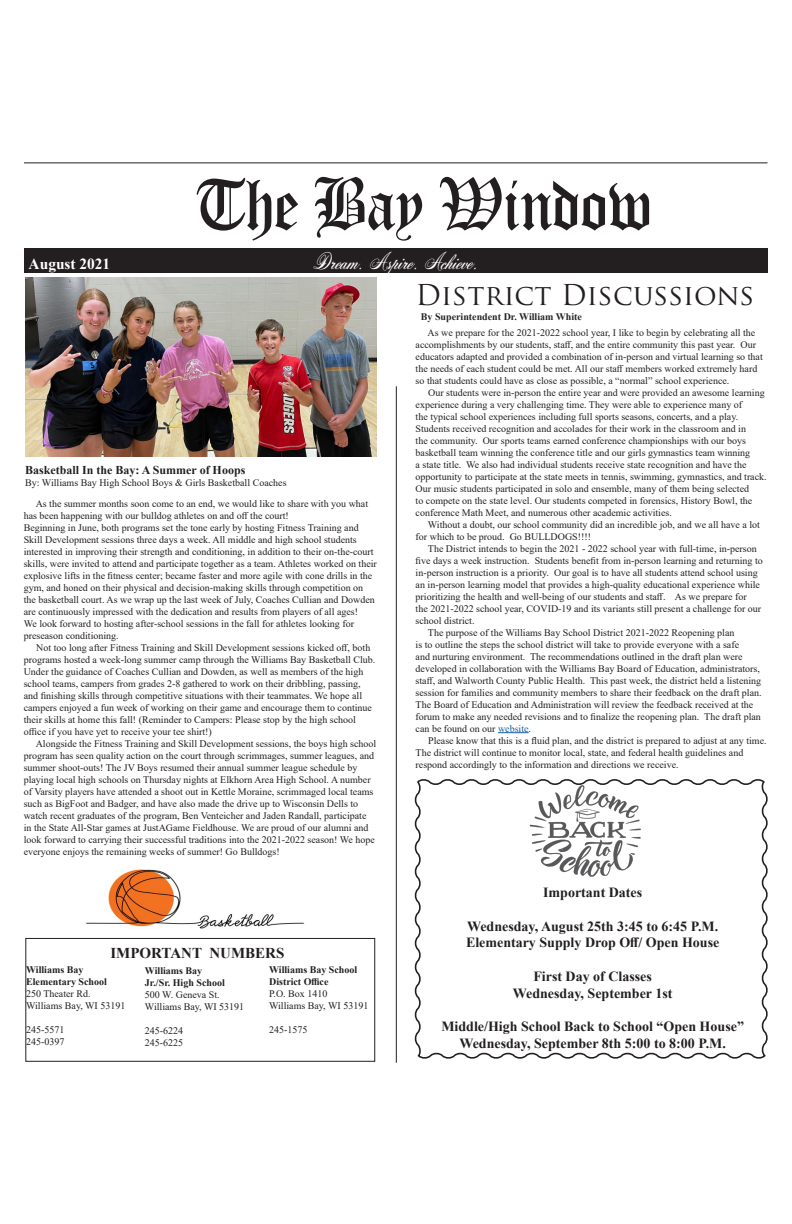
<style>
.page{position:relative;width:792px;height:1224px;background:#fff}
.page>*{position:absolute;margin:0;border:0;box-sizing:border-box;transform-origin:0 0}
.t1{font:72.6px "Old English Text";letter-spacing:-.025em;color:#231f20;scale:.91 1}
.t2{font:28px "Trajan Pro";letter-spacing:.01em;color:#231f20}
.t3{font:22px "Acroterion JF";color:#fff}
.t4{font:700 15.4px "Times New Roman";color:#fff}
.t5{font:700 15px "Times New Roman";color:#231f20}
.t6{font:700 14px "Times New Roman";color:#231f20}
.t7{font:700 12px "Times New Roman";color:#231f20}
.t8{font:10px/12px "Times New Roman";color:#231f20}
.t9{font:700 10px/12px "Times New Roman";color:#231f20}
.t10{font:700 10px "Times New Roman";color:#262324}
.s1{color:#175d9e}
</style>
<div class="page">
<hr style="left:24px;top:162px;width:744px;height:1px;background:#231f20">
<div style="left:24px;top:248px;width:744px;height:25px;background:#231f20"></div>
<hr style="left:396px;top:386px;width:1px;height:677px;background:#231f20">
<img style="left:25px;top:278px;width:352px;height:178px">
<div style="left:25px;top:938px;width:350px;height:124px;border:1px solid #231f20"></div>
<img style="left:86px;top:869px;width:219px;height:59px">
<hr style="left:498px;top:732px;width:31px;height:1px;background:#175d9e">
<svg style="left:414px;top:779px;width:354px;height:280px"></svg>
<p class="t1" style="left:194px;top:158px;width:504px">The Bay Window</p>
<p class="t4" style="left:29px;top:252px;width:83px">August 2021</p>
<p class="t3" style="left:313px;top:247px;width:166px">Dream. Aspire. Achieve.</p>
<p class="t2" style="left:416px;top:277px;width:340px">District Discussions</p>
<p class="t10" style="left:421px;top:309px;width:163px">By Superintendent Dr. William White</p>
<p class="t7" style="left:25px;top:462px;width:222px">Basketball In the Bay: A Summer of Hoops</p>
<p class="t8" style="left:25px;top:477px;width:263px">By: Williams Bay High School Boys &amp; Girls Basketball Coaches</p>
<p class="t8" style="left:24px;top:497px;width:346px;text-indent:12px">As the summer months soon come to an end, we would like to share with you what has been happening with our bulldog athletes on and off the court!</p>
<p class="t8" style="left:24px;top:521px;width:355px">Beginning in June, both programs set the tone early by hosting Fitness Training and Skill Development sessions three days a week. All middle and high school students interested in improving their strength and conditioning, in addition to their on-the-court skills, were invited to attend and participate together as a team. Athletes worked on their explosive lifts in the fitness center; became faster and more agile with cone drills in the gym, and honed on their physical and decision-making skills through competition on the basketball court. As we wrap up the last week of July, Coaches Cullian and Dowden are continuously impressed with the dedication and results from players of all ages!<br>We look forward to hosting after-school sessions in the fall for athletes looking for preseason conditioning.</p>
<p class="t8" style="left:24px;top:641px;width:353px;text-indent:13px">Not too long after Fitness Training and Skill Development sessions kicked off, both programs hosted a week-long summer camp through the Williams Bay Basketball Club.<br>Under the guidance of Coaches Cullian and Dowden, as well as members of the high school teams, campers from grades 2-8 gathered to work on their dribbling, passing, and finishing skills through competitive situations with their teammates. We hope all campers enjoyed a fun week of working on their game and encourage them to continue their skills at home this fall! (Reminder to Campers: Please stop by the high school office if you have yet to receive your tee shirt!)</p>
<p class="t8" style="left:24px;top:737px;width:354px;text-indent:12px">Alongside the Fitness Training and Skill Development sessions, the boys high school program has seen quality action on the court through scrimmages, summer leagues, and summer shoot-outs! The JV Boys resumed their annual summer league schedule by playing local high schools on Thursday nights at Elkhorn Area High School. A number of Varsity players have attended a shoot out in Kettle Moraine, scrimmaged local teams such as BigFoot and Badger, and have also made the drive up to Wisconsin Dells to watch recent graduates of the program, Ben Venteicher and Jaden Randall, participate in the State All-Star games at JustAGame Fieldhouse. We are proud of our alumni and look forward to carrying their successful traditions into the 2021-2022 season! We hope everyone enjoys the remaining weeks of summer! Go Bulldogs!</p>
<p class="t5" style="left:110px;top:942px;width:175px">IMPORTANT NUMBERS</p>
<p class="t9" style="left:26px;top:964px;width:59px">Williams Bay</p>
<p class="t9" style="left:26px;top:976px;width:82px">Elementary School</p>
<p class="t8" style="left:26px;top:988px;width:66px">250 Theater Rd.</p>
<p class="t8" style="left:26px;top:1000px;width:101px">Williams Bay, WI 53191</p>
<p class="t8" style="left:26px;top:1024px;width:40px">245-5571</p>
<p class="t8" style="left:26px;top:1036px;width:40px">245-0397</p>
<p class="t9" style="left:145px;top:964px;width:59px">Williams Bay</p>
<p class="t9" style="left:145px;top:976px;width:81px">Jr./Sr. High School</p>
<p class="t8" style="left:145px;top:988px;width:76px">500 W. Geneva St.</p>
<p class="t8" style="left:145px;top:1000px;width:101px">Williams Bay, WI 53191</p>
<p class="t8" style="left:145px;top:1024px;width:40px">245-6224</p>
<p class="t8" style="left:145px;top:1036px;width:40px">245-6225</p>
<p class="t9" style="left:269px;top:964px;width:90px">Williams Bay School<br>District Office</p>
<p class="t8" style="left:269px;top:988px;width:60px">P.O. Box 1410</p>
<p class="t8" style="left:269px;top:1000px;width:101px">Williams Bay, WI 53191</p>
<p class="t8" style="left:269px;top:1024px;width:40px">245-1575</p>
<p class="t8" style="left:416px;top:326px;width:349px;text-indent:12px">As we prepare for the 2021-2022 school year, I like to begin by celebrating all the accomplishments by our students, staff, and the entire community this past year. Our educators adapted and provided a combination of in-person and virtual learning so that the needs of each student could be met. All our staff members worked extremely hard so that students could have as close as possible, a “normal” school experience.</p>
<p class="t8" style="left:416px;top:386px;width:353px;text-indent:12px">Our students were in-person the entire year and were provided an awesome learning experience during a very challenging time. They were able to experience many of<br>the typical school experiences including full sports seasons, concerts, and a play.<br>Students received recognition and accolades for their work in the classroom and in<br>the community. Our sports teams earned conference championships with our boys basketball team winning the conference title and our girls gymnastics team winning<br>a state title. We also had individual students receive state recognition and have the opportunity to participate at the state meets in tennis, swimming, gymnastics, and track.<br>Our music students participated in solo and ensemble, many of them being selected<br>to compete on the state level. Our students competed in forensics, History Bowl, the conference Math Meet, and numerous other academic activities.</p>
<p class="t8" style="left:416px;top:518px;width:346px;text-indent:12px">Without a doubt, our school community did an incredible job, and we all have a lot for which to be proud. Go BULLDOGS!!!!</p>
<p class="t8" style="left:416px;top:542px;width:349px;text-indent:12px">The District intends to begin the 2021 - 2022 school year with full-time, in-person five days a week instruction. Students benefit from in-person learning and returning to in-person instruction is a priority. Our goal is to have all students attend school using an in-person learning model that provides a high-quality educational experience while prioritizing the health and well-being of our students and staff. As we prepare for<br>the 2021-2022 school year, COVID-19 and its variants still present a challenge for our school district.</p>
<p class="t8" style="left:416px;top:626px;width:348px;text-indent:12px">The purpose of the Williams Bay School District 2021-2022 Reopening plan<br>is to outline the steps the school district will take to provide everyone with a safe<br>and nurturing environment. The recommendations outlined in the draft plan were developed in collaboration with the Williams Bay Board of Education, administrators, staff, and Walworth County Public Health. This past week, the district held a listening session for families and community members to share their feedback on the draft plan.<br>The Board of Education and Administration will review the feedback received at the forum to make any needed revisions and to finalize the reopening plan. The draft plan can be found on our <span class="s1">website</span>.</p>
<p class="t8" style="left:416px;top:734px;width:353px;text-indent:12px">Please know that this is a fluid plan, and the district is prepared to adjust at any time.<br>The district will continue to monitor local, state, and federal health guidelines and respond accordingly to the information and directions we receive.</p>
<p class="t6" style="left:543px;top:882px;width:101px">Important Dates</p>
<p class="t6" style="left:467px;top:916px;width:253px">Wednesday, August 25th 3:45 to 6:45 P.M.</p>
<p class="t6" style="left:466px;top:933px;width:255px">Elementary Supply Drop Off/ Open House</p>
<p class="t6" style="left:533px;top:966px;width:120px">First Day of Classes</p>
<p class="t6" style="left:513px;top:983px;width:161px">Wednesday, September 1st</p>
<p class="t6" style="left:441px;top:1017px;width:304px">Middle/High School Back to School “Open House”</p>
<p class="t6" style="left:459px;top:1033px;width:268px">Wednesday, September 8th 5:00 to 8:00 P.M.</p>
</div>
